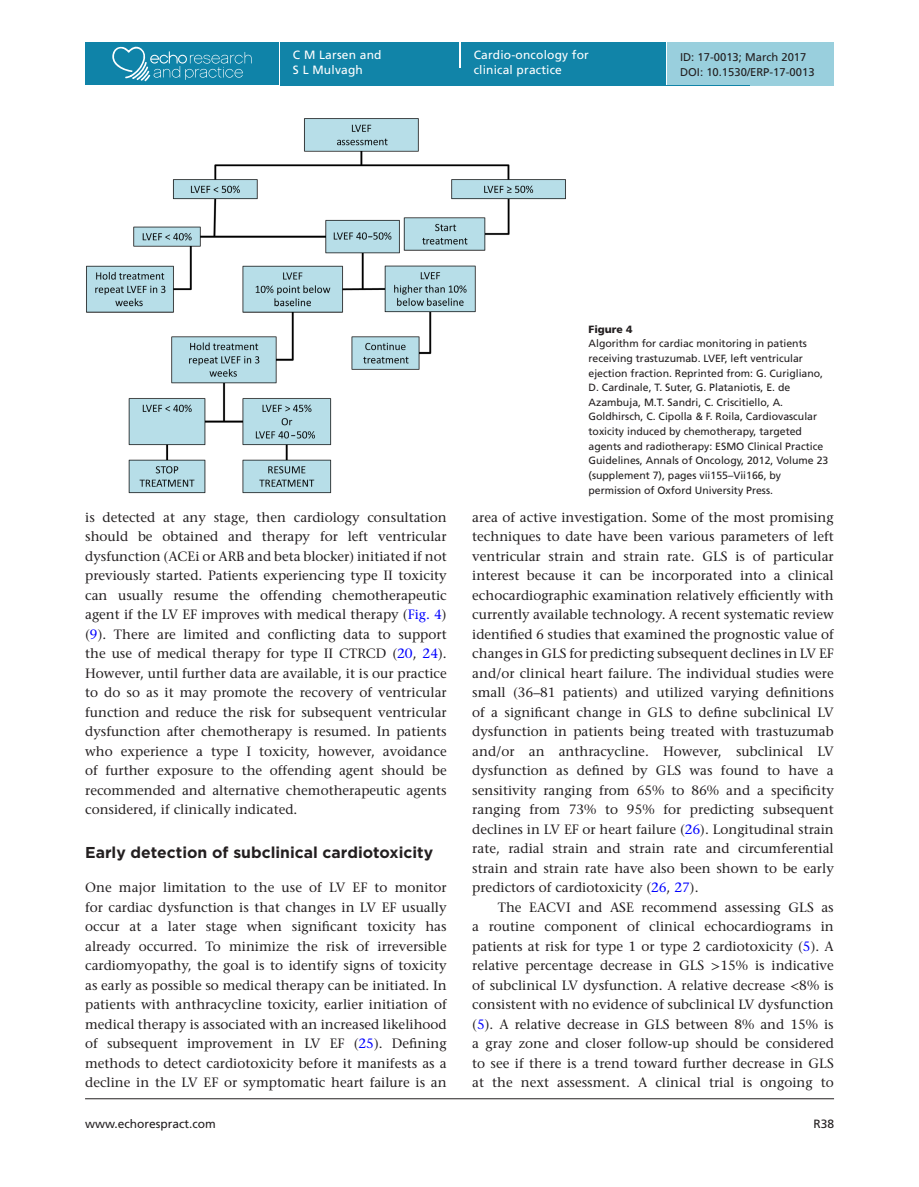
<style>
.page{position:relative;width:919px;height:1187px;background:#fff}
.page>*{position:absolute;margin:0;border:0;box-sizing:border-box;transform-origin:0 0}
.t1{font:700 15.75px "Gotham";color:#231f20}
.TXT{font:500 13.5px/19.5px "Stone Serif Std";color:#231f20;text-align:justify}
.TXI{font:500 13.5px/19.5px "Stone Serif Std";color:#231f20;text-align:justify}
.t2{font:12px/14.7px "Frutiger LT Std";letter-spacing:.015em;color:#fff}
.t3{font:12px "Frutiger LT Std";color:#231f20}
.t4{font:11.25px/14.5px "Frutiger LT Std";color:#231f20}
.FC{font:10.5px/14.5px "Frutiger LT Std";color:#231f20}
.FC-2{font:900 10.5px "Frutiger LT Std";color:#231f20}
.s1{color:#00f}
.s2{font-family:"STIX General";font-weight:400}
</style>
<div class="page">
<div style="left:85px;top:43px;width:194px;height:42px;background:#0f83a8"></div>
<svg style="left:112px;top:46px;width:139px;height:36px"></svg>
<div style="left:280px;top:51px;width:553px;height:34px;background:#1184a8"></div>
<div style="left:280px;top:43px;width:179px;height:8px;background:#1184a8"></div>
<hr style="left:459px;top:43px;width:2px;height:25px;background:#fff">
<div style="left:461px;top:43px;width:205px;height:42px;background:#1184a8"></div>
<hr style="left:666px;top:43px;width:1px;height:42px;background:#fff">
<div style="left:667px;top:43px;width:83px;height:42px;background:#99cfdd"></div>
<div style="left:750px;top:68px;width:83px;height:17px;background:#99cfdd"></div>
<div style="left:750px;top:43px;width:83px;height:25px;background:#99cfdd"></div>
<hr style="left:85px;top:1098px;width:749px;height:1px;background:#231f20">
<img style="left:86px;top:118px;width:480px;height:375px">
<p class="t2" style="left:293px;top:48px;width:90px">C M Larsen and<br>S L Mulvagh</p>
<p class="t2" style="left:473px;top:48px;width:117px">Cardio-oncology for clinical practice</p>
<p class="t4" style="left:680px;top:50px;width:136px">ID: 17-0013; March 2017<br>DOI: 10.1530/ERP-17-0013</p>
<p class="TXT" style="left:85px;top:507px;width:363px">is detected at any stage, then cardiology consultation should be obtained and therapy for left ventricular dysfunction (ACEi or ARB and beta blocker) initiated if not previously started. Patients experiencing type II toxicity can usually resume the offending chemotherapeutic agent if the LV EF improves with medical therapy (<span class="s1">Fig. 4</span>) (<span class="s1">9</span>). There are limited and conflicting data to support the use of medical therapy for type II CTRCD (<span class="s1">20</span>, <span class="s1">24</span>).<br>However, until further data are available, it is our practice to do so as it may promote the recovery of ventricular function and reduce the risk for subsequent ventricular dysfunction after chemotherapy is resumed. In patients who experience a type I toxicity, however, avoidance of further exposure to the offending agent should be recommended and alternative chemotherapeutic agents considered, if clinically indicated.</p>
<h1 class="t1" style="left:85px;top:841px;width:349px">Early detection of subclinical cardiotoxicity</h1>
<p class="TXT" style="left:85px;top:877px;width:363px">One major limitation to the use of LV EF to monitor for cardiac dysfunction is that changes in LV EF usually occur at a later stage when significant toxicity has already occurred. To minimize the risk of irreversible cardiomyopathy, the goal is to identify signs of toxicity as early as possible so medical therapy can be initiated. In patients with anthracycline toxicity, earlier initiation of medical therapy is associated with an increased likelihood of subsequent improvement in LV EF (<span class="s1">25</span>). Defining methods to detect cardiotoxicity before it manifests as a decline in the LV EF or symptomatic heart failure is an</p>
<p class="FC-2" style="left:588px;top:322px;width:45px">Figure 4</p>
<p class="FC" style="left:588px;top:336px;width:241px">Algorithm for cardiac monitoring in patients receiving trastuzumab. LVEF, left ventricular ejection fraction. Reprinted from: G. Curigliano, D. Cardinale, T. Suter, G. Plataniotis, E. de Azambuja, M.T. Sandri, C. Criscitiello, A.<br>Goldhirsch, C. Cipolla &amp; F. Roila, Cardiovascular toxicity induced by chemotherapy, targeted agents and radiotherapy: ESMO Clinical Practice Guidelines, Annals of Oncology, 2012, Volume 23 (supplement 7), pages vii155–Vii166, by permission of Oxford University Press.</p>
<p class="TXT" style="left:472px;top:507px;width:363px">area of active investigation. Some of the most promising techniques to date have been various parameters of left ventricular strain and strain rate. GLS is of particular interest because it can be incorporated into a clinical echocardiographic examination relatively efficiently with currently available technology. A recent systematic review identified 6 studies that examined the prognostic value of changes in GLS for predicting subsequent declines in LV EF and/or clinical heart failure. The individual studies were small (36–81 patients) and utilized varying definitions of a significant change in GLS to define subclinical LV dysfunction in patients being treated with trastuzumab and/or an anthracycline. However, subclinical LV dysfunction as defined by GLS was found to have a sensitivity ranging from 65% to 86% and a specificity ranging from 73% to 95% for predicting subsequent declines in LV EF or heart failure (<span class="s1">26</span>). Longitudinal strain rate, radial strain and strain rate and circumferential strain and strain rate have also been shown to be early predictors of cardiotoxicity (<span class="s1">26</span>, <span class="s1">27</span>).</p>
<p class="TXI" style="left:472px;top:897px;width:363px;text-indent:26px">The EACVI and ASE recommend assessing GLS as a routine component of clinical echocardiograms in patients at risk for type 1 or type 2 cardiotoxicity (<span class="s1">5</span>). A relative percentage decrease in GLS <span class="s2">&gt;</span>15% is indicative of subclinical LV dysfunction. A relative decrease <span class="s2">&lt;</span>8% is consistent with no evidence of subclinical LV dysfunction (<span class="s1">5</span>). A relative decrease in GLS between 8% and 15% is a gray zone and closer follow-up should be considered to see if there is a trend toward further decrease in GLS at the next assessment. A clinical trial is ongoing to</p>
<p class="t3" style="left:85px;top:1117px;width:132px">www.echorespract.com</p>
<p class="t3" style="left:813px;top:1117px;width:22px">R38</p>
</div>
